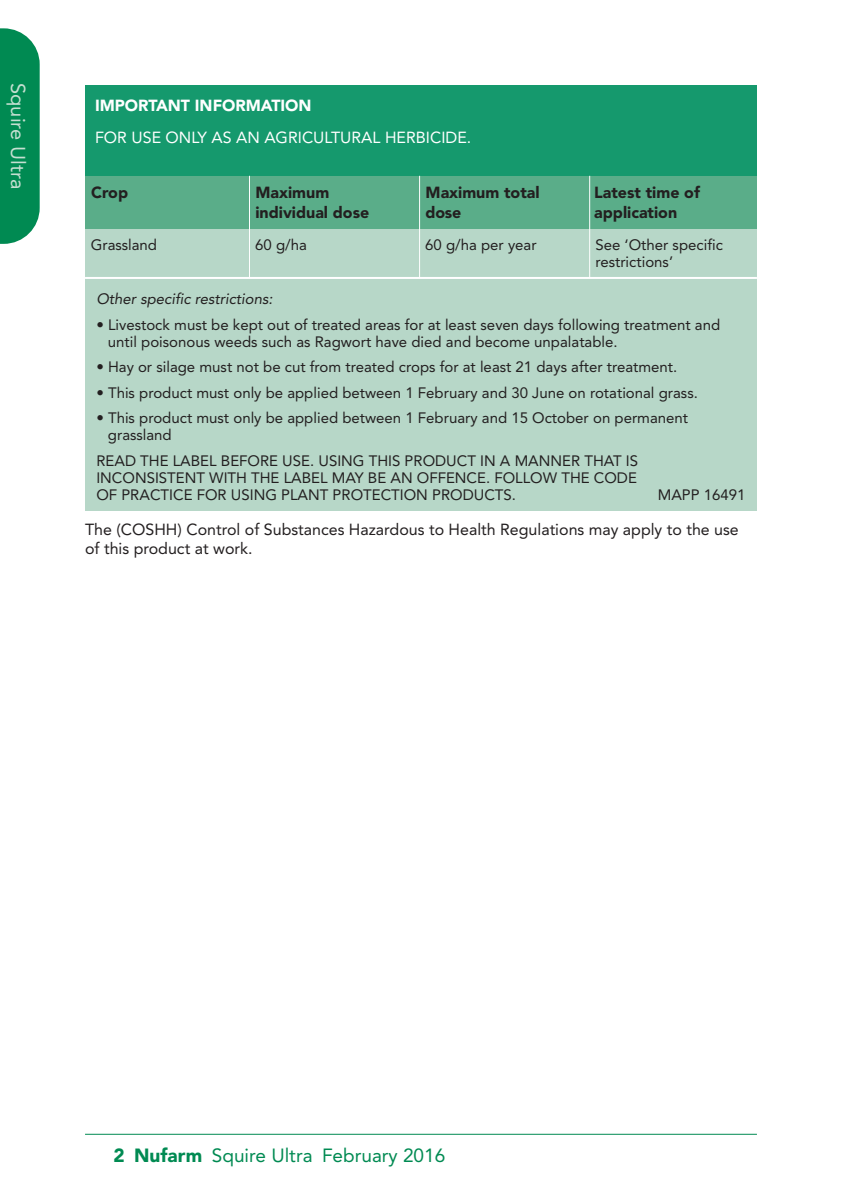
<style>
.page{position:relative;width:842px;height:1191px;background:#fff}
.page>*{position:absolute;margin:0;border:0;box-sizing:border-box;transform-origin:0 0}
.t1{font:20px "Avenir";color:#c5dfd1}
.t2{font:19px "Avenir";color:#008a52}
.t3{font:16px/19px "Avenir";color:#231f20}
.t4{font:900 16px "Avenir";color:#231f20}
.t5{font:16px "Avenir";color:#fff}
.t6{font:900 16px "Avenir";color:#fff}
.t7{font:15px/17px "Avenir";color:#231f20}
.t8{font:italic 15px "Avenir";color:#231f20}
.s1{font-weight:900}
</style>
<div class="page">
<svg style="left:0;top:28px;width:40px;height:216px;background:#10915d"></svg>
<hr style="left:85px;top:1133px;width:672px;height:1px;background:#008a52">
<div style="left:85px;top:85px;width:672px;height:91px;background:#15996d"></div>
<div style="left:85px;top:176px;width:672px;height:54px;background:#5aad89"></div>
<div style="left:85px;top:230px;width:672px;height:281px;background:#b7d7c8"></div>
<hr style="left:249px;top:176px;width:1px;height:102px;background:#fff">
<hr style="left:419px;top:176px;width:1px;height:102px;background:#fff">
<hr style="left:589px;top:176px;width:1px;height:102px;background:#fff">
<hr style="left:85px;top:277px;width:672px;height:2px;background:#fff">
<h1 class="t1" style="left:26px;top:83px;width:107px;rotate:90deg">Squire Ultra</h1>
<p class="t6" style="left:95px;top:92px;width:218px">IMPORTANT INFORMATION</p>
<p class="t5" style="left:95px;top:131px;width:378px">FOR USE ONLY AS AN AGRICULTURAL HERBICIDE.</p>
<p class="t4" style="left:91px;top:178px;width:39px">Crop</p>
<p class="t4" style="left:255px;top:178px;width:75px">Maximum</p>
<p class="t4" style="left:426px;top:178px;width:116px">Maximum total</p>
<p class="t4" style="left:594px;top:178px;width:107px">Latest time of</p>
<p class="t4" style="left:255px;top:198px;width:115px">individual dose</p>
<p class="t4" style="left:426px;top:198px;width:37px">dose</p>
<p class="t4" style="left:594px;top:198px;width:84px">application</p>
<p class="t7" style="left:91px;top:237px;width:68px">Grassland</p>
<p class="t7" style="left:255px;top:237px;width:53px">60 g/ha</p>
<p class="t7" style="left:425px;top:237px;width:113px">60 g/ha per year</p>
<p class="t7" style="left:595px;top:237px;width:129px">See ‘Other specific restrictions’</p>
<p class="t8" style="left:96px;top:290px;width:178px">Other specific restrictions:</p>
<p class="t7" style="left:108px;top:317px;width:614px;text-indent:-12px">• Livestock must be kept out of treated areas for at least seven days following treatment and until poisonous weeds such as Ragwort have died and become unpalatable.</p>
<p class="t7" style="left:96px;top:360px;width:582px">• Hay or silage must not be cut from treated crops for at least 21 days after treatment.</p>
<p class="t7" style="left:96px;top:385px;width:603px">• This product must only be applied between 1 February and 30 June on rotational grass.</p>
<p class="t7" style="left:108px;top:411px;width:582px;text-indent:-11px">• This product must only be applied between 1 February and 15 October on permanent grassland</p>
<p class="t7" style="left:96px;top:453px;width:543px;text-align:justify">READ THE LABEL BEFORE USE. USING THIS PRODUCT IN A MANNER THAT IS INCONSISTENT WITH THE LABEL MAY BE AN OFFENCE. FOLLOW THE CODE OF PRACTICE FOR USING PLANT PROTECTION PRODUCTS.</p>
<p class="t7" style="left:658px;top:487px;width:89px">MAPP 16491</p>
<p class="t3" style="left:85px;top:521px;width:655px">The (COSHH) Control of Substances Hazardous to Health Regulations may apply to the use of this product at work.</p>
<p class="t2" style="left:113px;top:1147px;width:333px"><span class="s1">2 Nufarm</span> Squire Ultra February 2016</p>
</div>
